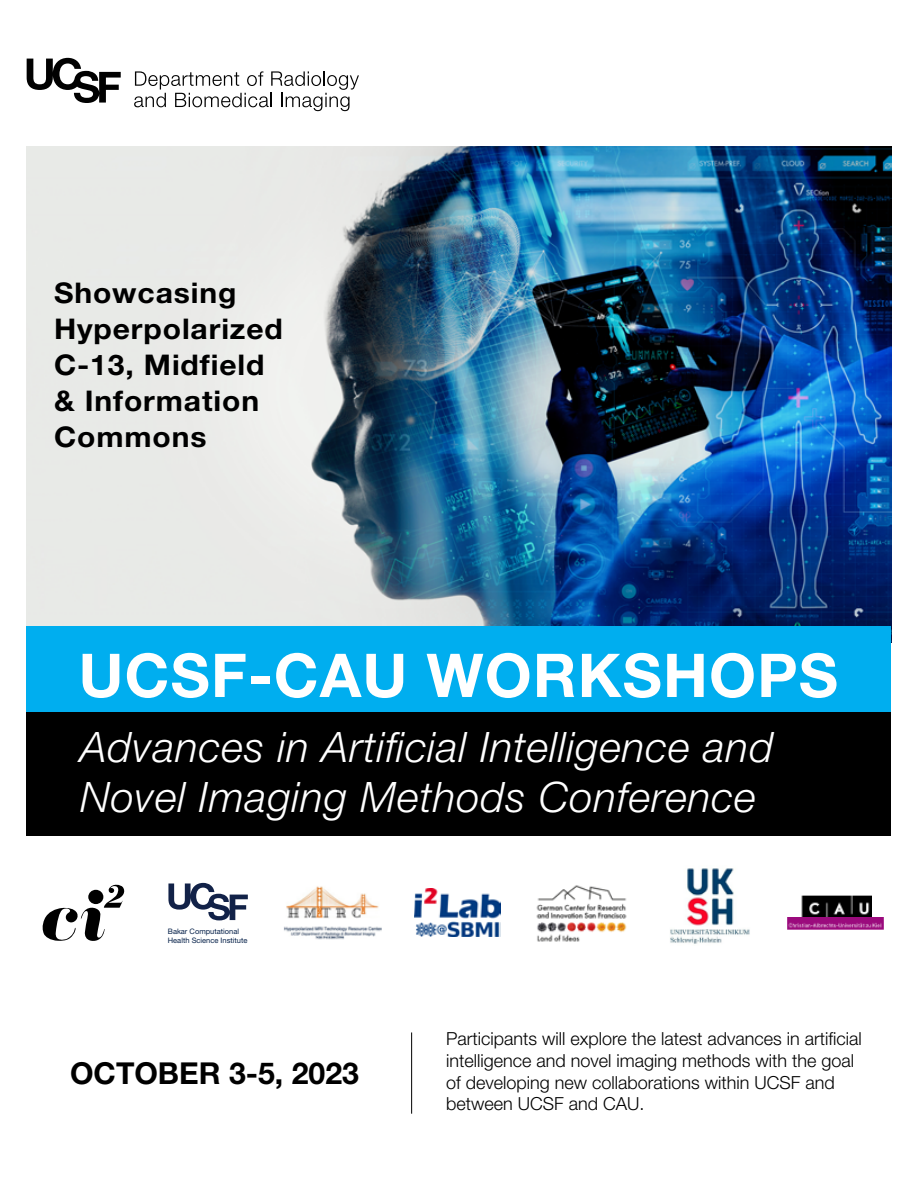
<style>
.page{position:relative;width:918px;height:1188px;background:#fff}
.page>*{position:absolute;margin:0;border:0;box-sizing:border-box;transform-origin:0 0}
.t1{font:700 60.45px "Helvetica Neue LT Std";letter-spacing:.02em;color:#fff}
.t2{font:italic 300 42px/50.4px "Helvetica Neue LT Std";letter-spacing:.02em;color:#fff}
.t3{font:700 30.15px "Helvetica Neue LT Std";color:#000}
.t4{font:700 28.5px/36px "Helvetica Neue LT Std";letter-spacing:.03em;color:#000;scale:1.05 1}
.Normal_wrd_7{font:300 18px/21.6px "Helvetica Neue LT Std";color:#000}
.t5{font:7.5px/9px "Helvetica Neue LT Std";color:#052049}
</style>
<div class="page">
<img style="left:27px;top:147px;width:864px;height:480px">
<div style="left:27px;top:627px;width:864px;height:99px;background:#00aeef"></div>
<div style="left:27px;top:713px;width:864px;height:123px;background:#000"></div>
<hr style="left:411px;top:1032px;width:1px;height:82px;background:#000">
<svg style="left:134px;top:71px;width:225px;height:40px"></svg>
<svg style="left:27px;top:58px;width:94px;height:45px"></svg>
<img style="left:536px;top:885px;width:91px;height:57px">
<img style="left:284px;top:886px;width:98px;height:54px">
<img style="left:414px;top:889px;width:86px;height:48px">
<svg style="left:168px;top:883px;width:80px;height:37px"></svg>
<img style="left:670px;top:929px;width:80px;height:15px">
<img style="left:687px;top:868px;width:47px;height:58px">
<img style="left:801px;top:895px;width:71px;height:22px">
<img style="left:787px;top:918px;width:97px;height:11px">
<svg style="left:42px;top:884px;width:83px;height:57px"></svg>
<p class="t4" style="left:54px;top:275px;width:219px">Showcasing<br>Hyperpolarized<br>C-13, Midfield &amp; Information<br>Commons</p>
<p class="t1" style="left:79px;top:638px;width:761px">UCSF-CAU WORKSHOPS</p>
<p class="t2" style="left:80px;top:721px;width:695px">Advances in Artificial Intelligence and<br>Novel Imaging Methods Conference</p>
<p class="t5" style="left:168px;top:926px;width:81px">Bakar Computational<br>Health Science Institute</p>
<p class="t3" style="left:70px;top:1054px;width:290px">OCTOBER 3-5, 2023</p>
<p class="Normal_wrd_7" style="left:446px;top:1028px;width:417px">Participants will explore the latest advances in artificial intelligence and novel imaging methods with the goal of developing new collaborations within UCSF and between UCSF and CAU.</p>
</div>
